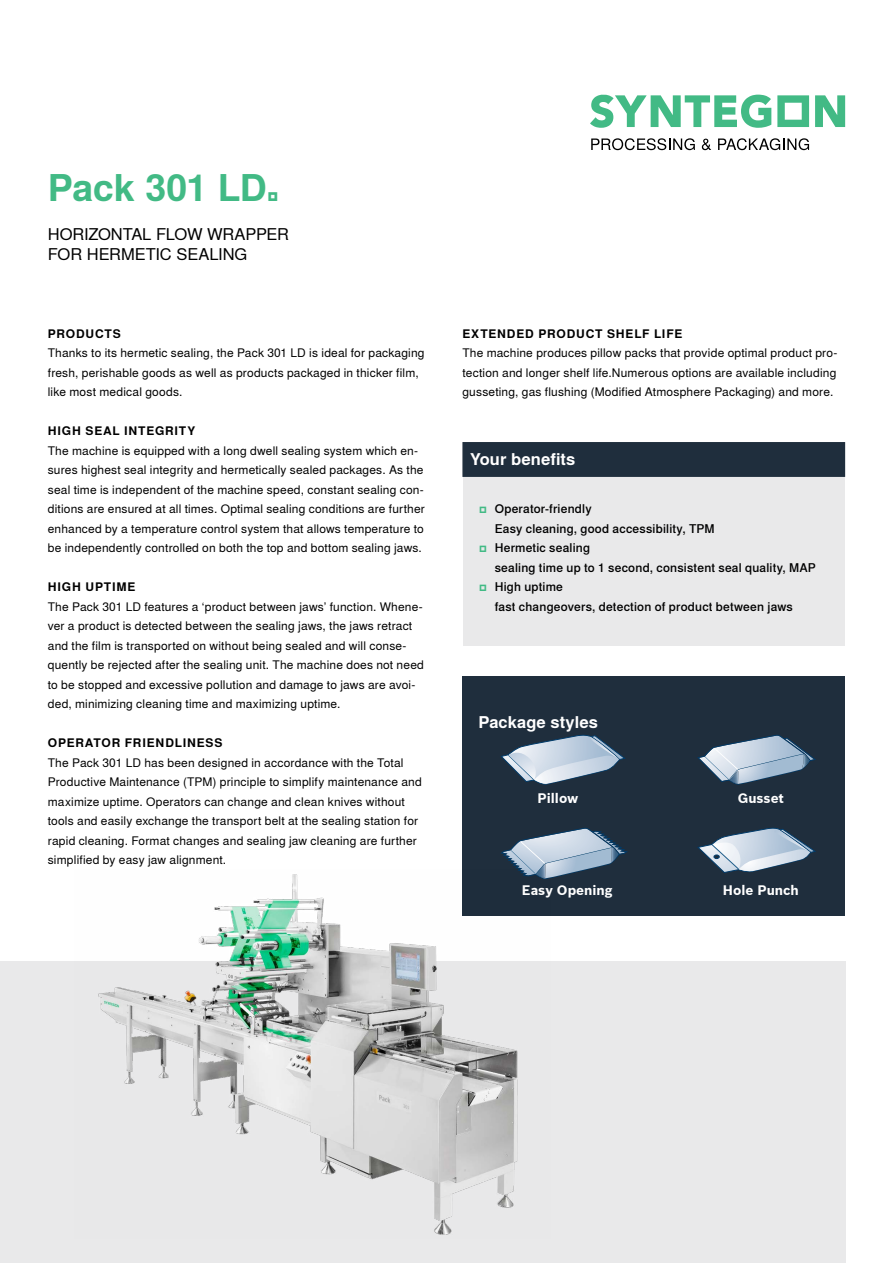
<style>
.page{position:relative;width:893px;height:1263px;background:#fff}
.page>*{position:absolute;margin:0;border:0;box-sizing:border-box;transform-origin:0 0}
.t1{font:700 37.5px "Syntegon";letter-spacing:-.005em;color:#42ba85}
.t2{font:16.5px/19.5px "Syntegon";letter-spacing:-.01em;color:#000}
.t3{font:700 16.5px "Syntegon";letter-spacing:.005em;color:#fff}
.t4{font:700 13.5px "Bosch Sans";color:#fff}
.t5{font:12px/19.5px "Syntegon";letter-spacing:.015em;color:#000}
.t6{font:500 12px/19.5px "Syntegon";letter-spacing:.015em;color:#000}
.t7{font:700 12px "Syntegon";letter-spacing:.07em;color:#000}
</style>
<div class="page">
<div style="left:462px;top:676px;width:383px;height:240px;background:#1f2e3d"></div>
<div style="left:0;top:962px;width:845px;height:301px;background:#e9e9ea"></div>
<div style="left:462px;top:442px;width:383px;height:35px;background:#1f2e3d;border:2px solid #1f2e3d"></div>
<div style="left:463px;top:478px;width:381px;height:168px;background:#e9e9ea"></div>
<svg style="left:501px;top:828px;width:127px;height:50px"></svg>
<svg style="left:697px;top:735px;width:119px;height:50px"></svg>
<svg style="left:697px;top:828px;width:119px;height:45px"></svg>
<svg style="left:500px;top:735px;width:126px;height:50px"></svg>
<img style="left:75px;top:870px;width:475px;height:365px">
<svg style="left:590px;top:95px;width:181px;height:33px"></svg>
<svg style="left:815px;top:95px;width:30px;height:32px"></svg>
<svg style="left:777px;top:95px;width:32px;height:32px"></svg>
<svg style="left:591px;top:138px;width:104px;height:12px"></svg>
<svg style="left:702px;top:139px;width:9px;height:11px"></svg>
<svg style="left:718px;top:138px;width:91px;height:12px"></svg>
<h1 class="t1" style="left:48px;top:160px;width:233px">Pack 301 LD.</h1>
<h2 class="t2" style="left:48px;top:224px;width:243px">HORIZONTAL FLOW WRAPPER<br>FOR HERMETIC SEALING</h2>
<p class="t7" style="left:48px;top:324px;width:74px">PRODUCTS</p>
<p class="t5" style="left:48px;top:342px;width:378px">Thanks to its hermetic sealing, the Pack 301 LD is ideal for packaging fresh, perishable goods as well as products packaged in thicker film, like most medical goods.</p>
<p class="t7" style="left:48px;top:422px;width:149px">HIGH SEAL INTEGRITY</p>
<p class="t5" style="left:48px;top:440px;width:378px">The machine is equipped with a long dwell sealing system which en&shy;sures highest seal integrity and hermetically sealed packages. As the seal time is independent of the machine speed, constant sealing con&shy;ditions are ensured at all times. Optimal sealing conditions are further enhanced by a temperature control system that allows temperature to be independently controlled on both the top and bottom sealing jaws.</p>
<p class="t7" style="left:48px;top:578px;width:89px">HIGH UPTIME</p>
<p class="t5" style="left:48px;top:596px;width:378px">The Pack 301 LD features a ‘product between jaws’ function. Whene&shy;ver a product is detected between the sealing jaws, the jaws retract and the film is transported on without being sealed and will conse&shy;quently be rejected after the sealing unit. The machine does not need to be stopped and excessive pollution and damage to jaws are avoi&shy;ded, minimizing cleaning time and maximizing uptime.</p>
<p class="t7" style="left:48px;top:734px;width:176px">OPERATOR FRIENDLINESS</p>
<p class="t5" style="left:48px;top:752px;width:375px">The Pack 301 LD has been designed in accordance with the Total Productive Maintenance (TPM) principle to simplify maintenance and maximize uptime. Operators can change and clean knives without tools and easily exchange the transport belt at the sealing station for rapid cleaning. Format changes and sealing jaw cleaning are further simplified by easy jaw alignment.</p>
<p class="t7" style="left:462px;top:324px;width:221px">EXTENDED PRODUCT SHELF LIFE</p>
<p class="t5" style="left:462px;top:342px;width:376px;text-align:justify">The machine produces pillow packs that provide optimal product pro&shy;tection and longer shelf life.Numerous options are available including gusseting, gas flushing (Modified Atmosphere Packaging) and more.</p>
<h2 class="t3" style="left:470px;top:447px;width:107px">Your benefits</h2>
<p class="t6" style="left:495px;top:499px;width:323px">Operator-friendly<br>Easy cleaning, good accessibility, TPM<br>Hermetic sealing<br>sealing time up to 1 second, consistent seal quality, MAP High uptime<br>fast changeovers, detection of product between jaws</p>
<h2 class="t3" style="left:478px;top:710px;width:121px">Package styles</h2>
<p class="t4" style="left:538px;top:789px;width:42px">Pillow</p>
<p class="t4" style="left:738px;top:789px;width:48px">Gusset</p>
<p class="t4" style="left:522px;top:881px;width:92px">Easy Opening</p>
<p class="t4" style="left:723px;top:881px;width:77px">Hole Punch</p>
</div>
